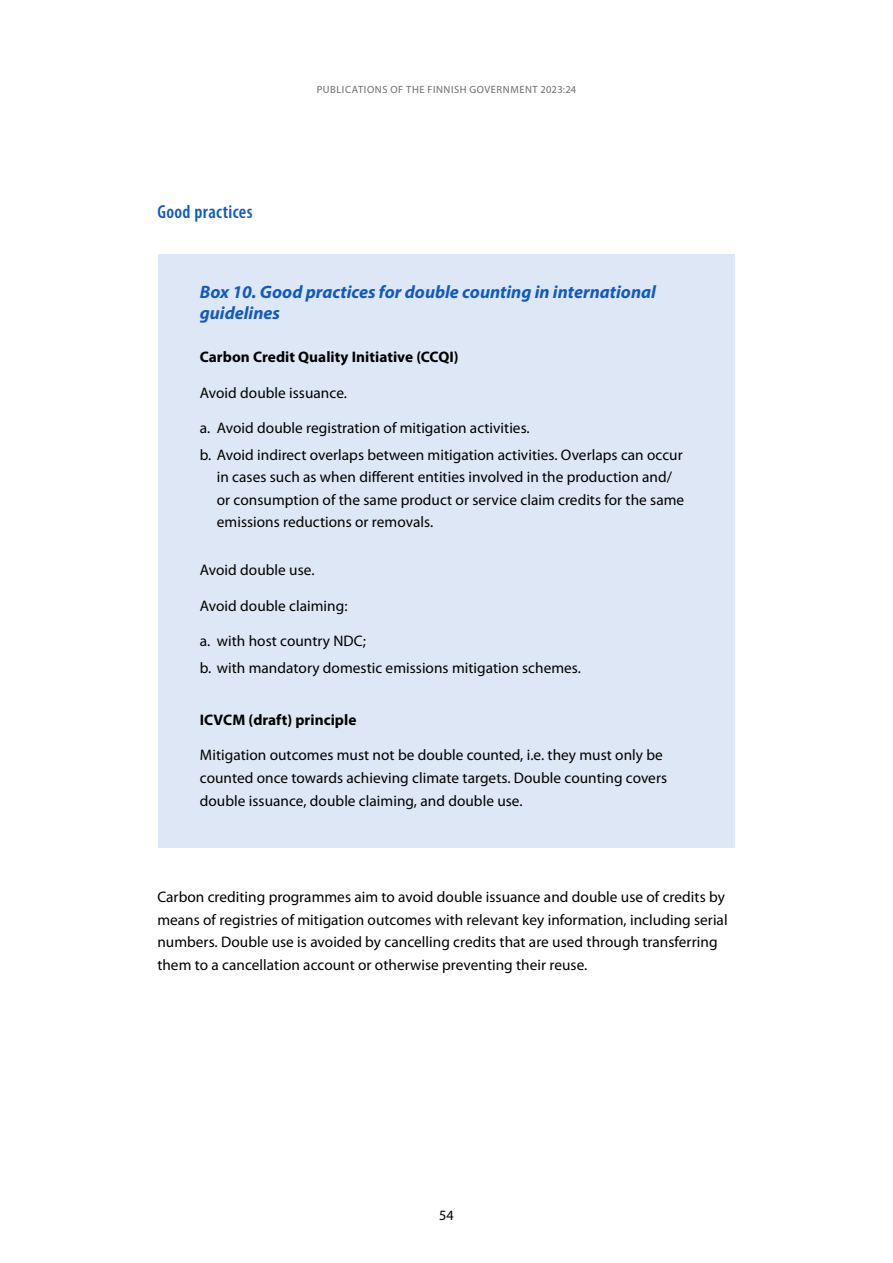
<style>
.page{position:relative;width:893px;height:1263px;background:#fff}
.page>*{position:absolute;margin:0;border:0;box-sizing:border-box;transform-origin:0 0}
.Otsikko_ei_numeroitu{font:600 condensed 18.9px "Myriad Pro";letter-spacing:.02em;color:#115ac0}
.laatikko-otsikko{font:italic 700 18px/21px "Myriad Pro";color:#115ac0}
.Laatikkoteksti_luett{font:15.3px/22.5px "Myriad Pro";letter-spacing:.005em;color:#000}
._01_Leipä{font:15.3px/22.5px "Myriad Pro";letter-spacing:.005em;color:#000}
.Laatikkoteksti{font:15.3px/22.5px "Myriad Pro";letter-spacing:.005em;color:#000}
.Laatikkoteksti-2{font:700 15.3px "Myriad Pro";letter-spacing:.005em;color:#000}
.t1{font:14.25px "Myriad Pro";color:#000}
.t2{font:10.5px "Myriad Pro";letter-spacing:.03em;color:#6e6e6d}
</style>
<div class="page">
<div style="left:158px;top:254px;width:577px;height:90px;background:#dee7f6"></div>
<div style="left:158px;top:329px;width:577px;height:75px;background:#dee7f6"></div>
<div style="left:158px;top:400px;width:577px;height:75px;background:#dee7f6"></div>
<div style="left:158px;top:427px;width:577px;height:142px;background:#dee7f6"></div>
<div style="left:158px;top:543px;width:577px;height:74px;background:#dee7f6"></div>
<div style="left:158px;top:613px;width:577px;height:75px;background:#dee7f6"></div>
<div style="left:158px;top:640px;width:577px;height:75px;background:#dee7f6"></div>
<div style="left:158px;top:692px;width:577px;height:75px;background:#dee7f6"></div>
<div style="left:158px;top:728px;width:577px;height:120px;background:#dee7f6"></div>
<p class="Otsikko_ei_numeroitu" style="left:157px;top:200px;width:97px">Good practices</p>
<p class="t2" style="left:317px;top:83px;width:13px">Publications</p>
<p class="t2" style="left:390px;top:83px;width:23px">of the</p>
<p class="t2" style="left:427px;top:83px;width:12px">Finnish</p>
<p class="t2" style="left:469px;top:83px;width:16px">Government</p>
<p class="t2" style="left:540px;top:83px;width:37px">2023:24</p>
<p class="laatikko-otsikko" style="left:200px;top:281px;width:457px">Box 10. Good practices for double counting in international guidelines</p>
<p class="Laatikkoteksti-2" style="left:200px;top:349px;width:260px">Carbon Credit Quality Initiative (CCQI)</p>
<p class="Laatikkoteksti" style="left:200px;top:381px;width:149px">Avoid double issuance.</p>
<h2 class="Laatikkoteksti_luett" style="left:200px;top:417px;width:331px">a. Avoid double registration of mitigation activities.</h2>
<h2 class="Laatikkoteksti_luett" style="left:217px;top:444px;width:469px;text-indent:-17px">b. Avoid indirect overlaps between mitigation activities. Overlaps can occur in cases such as when different entities involved in the production and/ or consumption of the same product or service claim credits for the same emissions reductions or removals.</h2>
<p class="Laatikkoteksti" style="left:200px;top:559px;width:116px">Avoid double use.</p>
<p class="Laatikkoteksti" style="left:200px;top:595px;width:149px">Avoid double claiming:</p>
<h2 class="Laatikkoteksti_luett" style="left:200px;top:630px;width:168px">a. with host country NDC;</h2>
<h2 class="Laatikkoteksti_luett" style="left:200px;top:657px;width:383px">b. with mandatory domestic emissions mitigation schemes.</h2>
<p class="Laatikkoteksti-2" style="left:200px;top:711px;width:158px">ICVCM (draft) principle</p>
<p class="Laatikkoteksti" style="left:200px;top:744px;width:469px">Mitigation outcomes must not be double counted, i.e. they must only be counted once towards achieving climate targets. Double counting covers double issuance, double claiming, and double use.</p>
<p class="_01_Leipä" style="left:157px;top:886px;width:572px">Carbon crediting programmes aim to avoid double issuance and double use of credits by means of registries of mitigation outcomes with relevant key information, including serial numbers. Double use is avoided by cancelling credits that are used through transferring them to a cancellation account or otherwise preventing their reuse.</p>
<p class="t1" style="left:439px;top:1207px;width:16px">54</p>
</div>
